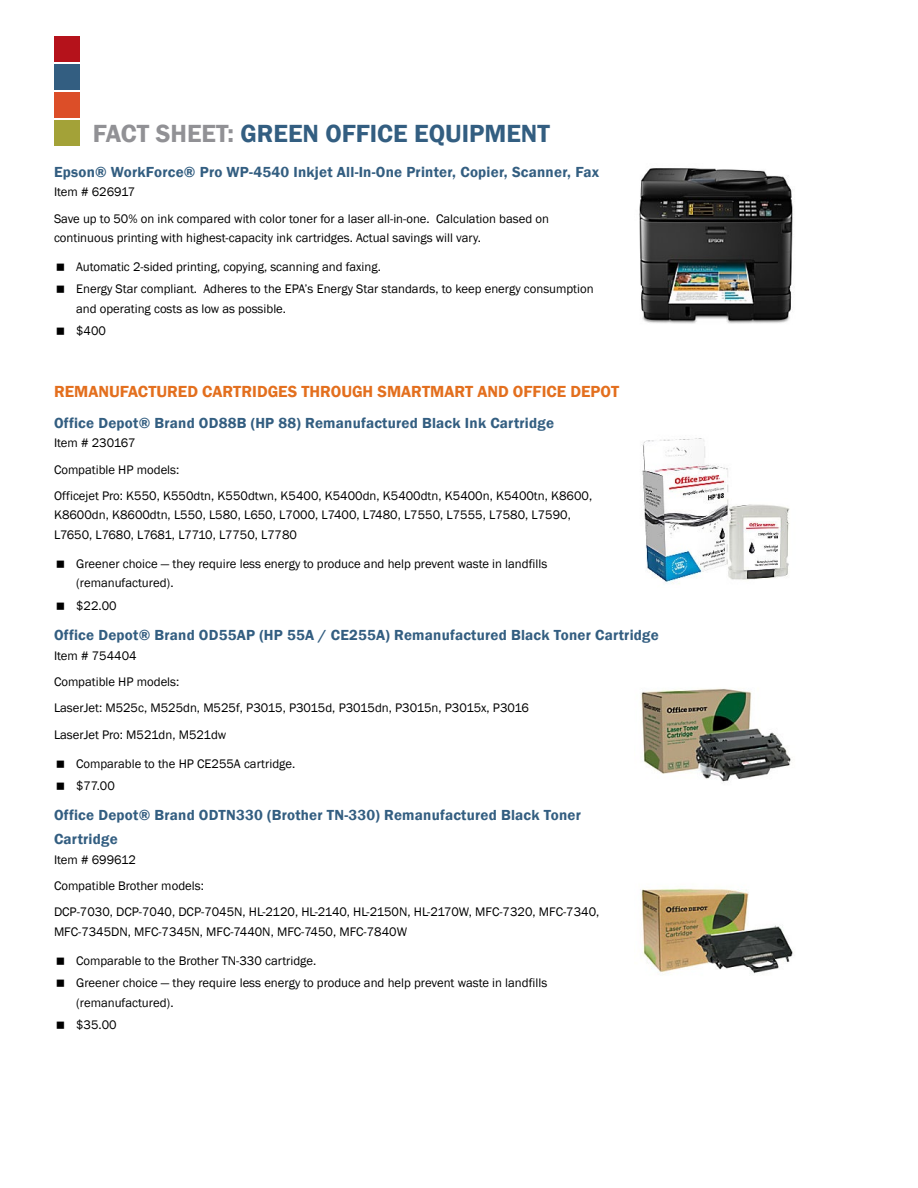
<style>
.page{position:relative;width:918px;height:1188px;background:#fff}
.page>*{position:absolute;margin:0;border:0;box-sizing:border-box;transform-origin:0 0}
.t1{font:600 25.5px "Franklin Gothic";color:#335e81}
.t2{font:600 16.5px "Franklin Gothic";color:#e36f1e}
.t3{font:600 15px "Franklin Gothic";letter-spacing:.015em;color:#335e81}
.t4{font:12.75px/26.2px "Franklin Gothic";color:#000}
.s1{color:#919195}
</style>
<div class="page">
<div style="left:54px;top:93px;width:26px;height:25px;background:#dc4e28"></div>
<div style="left:54px;top:37px;width:26px;height:25px;background:#b5121b"></div>
<div style="left:54px;top:65px;width:26px;height:25px;background:#335e81"></div>
<div style="left:54px;top:121px;width:26px;height:25px;background:#a3a238"></div>
<img style="left:639px;top:168px;width:154px;height:156px">
<img style="left:642px;top:438px;width:148px;height:146px">
<img style="left:641px;top:688px;width:150px;height:94px">
<img style="left:641px;top:888px;width:152px;height:86px">
<h1 class="t1" style="left:93px;top:118px;width:459px"><span class="s1">fact sheet:</span> Green office equipment</h1>
<p class="t3" style="left:54px;top:163px;width:547px">Epson® WorkForce® Pro WP-4540 Inkjet All-In-One Printer, Copier, Scanner, Fax</p>
<p class="t4" style="left:54px;top:179px;width:497px">Item # 626917<br>Save up to 50% on ink compared with color toner for a laser all-in-one. Calculation based on</p>
<p class="t4" style="left:54px;top:225px;width:429px">continuous printing with highest-capacity ink cartridges. Actual savings will vary.</p>
<p class="t4" style="left:76px;top:256px;width:519px;line-height:22.2px">Automatic 2-sided printing, copying, scanning and faxing.<br>Energy Star compliant. Adheres to the EPA’s Energy Star standards, to keep energy consumption</p>
<p class="t4" style="left:76px;top:298px;width:211px;line-height:22.2px">and operating costs as low as possible. $400</p>
<p class="t2" style="left:54px;top:381px;width:567px">Remanufactured Cartridges through SmartMart and Office Depot</p>
<p class="t3" style="left:54px;top:414px;width:502px">Office Depot® Brand OD88B (HP 88) Remanufactured Black Ink Cartridge</p>
<p class="t4" style="left:54px;top:430px;width:540px">Item # 230167<br>Compatible HP models:<br>Officejet Pro: K550, K550dtn, K550dtwn, K5400, K5400dn, K5400dtn, K5400n, K5400tn, K8600,</p>
<p class="t4" style="left:54px;top:506px;width:518px;line-height:19.5px">K8600dn, K8600dtn, L550, L580, L650, L7000, L7400, L7480, L7550, L7555, L7580, L7590,<br>L7650, L7680, L7681, L7710, L7750, L7780</p>
<p class="t4" style="left:76px;top:554px;width:473px;line-height:19.5px">Greener choice — they require less energy to produce and help prevent waste in landfills (remanufactured).</p>
<p class="t4" style="left:76px;top:592px;width:42px">$22.00</p>
<p class="t3" style="left:54px;top:626px;width:606px">Office Depot® Brand OD55AP (HP 55A / CE255A) Remanufactured Black Toner Cartridge</p>
<p class="t4" style="left:54px;top:643px;width:477px">Item # 754404<br>Compatible HP models:<br>LaserJet: M525c, M525dn, M525f, P3015, P3015d, P3015dn, P3015n, P3015x, P3016<br>LaserJet Pro: M521dn, M521dw</p>
<p class="t4" style="left:76px;top:752px;width:221px;line-height:22.2px">Comparable to the HP CE255A cartridge. $77.00</p>
<p class="t3" style="left:54px;top:806px;width:155px">Office Depot® Brand ODTN</p>
<p class="t3" style="left:236px;top:806px;width:346px">330 (Brother TN-330) Remanufactured Black Toner</p>
<p class="t3" style="left:54px;top:830px;width:65px">Cartridge</p>
<p class="t4" style="left:54px;top:847px;width:547px">Item # 699612<br>Compatible Brother models:<br>DCP-7030, DCP-7040, DCP-7045N, HL-2120, HL-2140, HL-2150N, HL-2170W, MFC-7320, MFC-7340,</p>
<p class="t4" style="left:54px;top:919px;width:355px">MFC-7345DN, MFC-7345N, MFC-7440N, MFC-7450, MFC-7840W</p>
<p class="t4" style="left:76px;top:950px;width:473px;line-height:22.2px">Comparable to the Brother TN-330 cartridge.<br>Greener choice — they require less energy to produce and help prevent waste in landfills</p>
<p class="t4" style="left:76px;top:992px;width:99px;line-height:22.2px">(remanufactured). $35.00</p>
</div>
